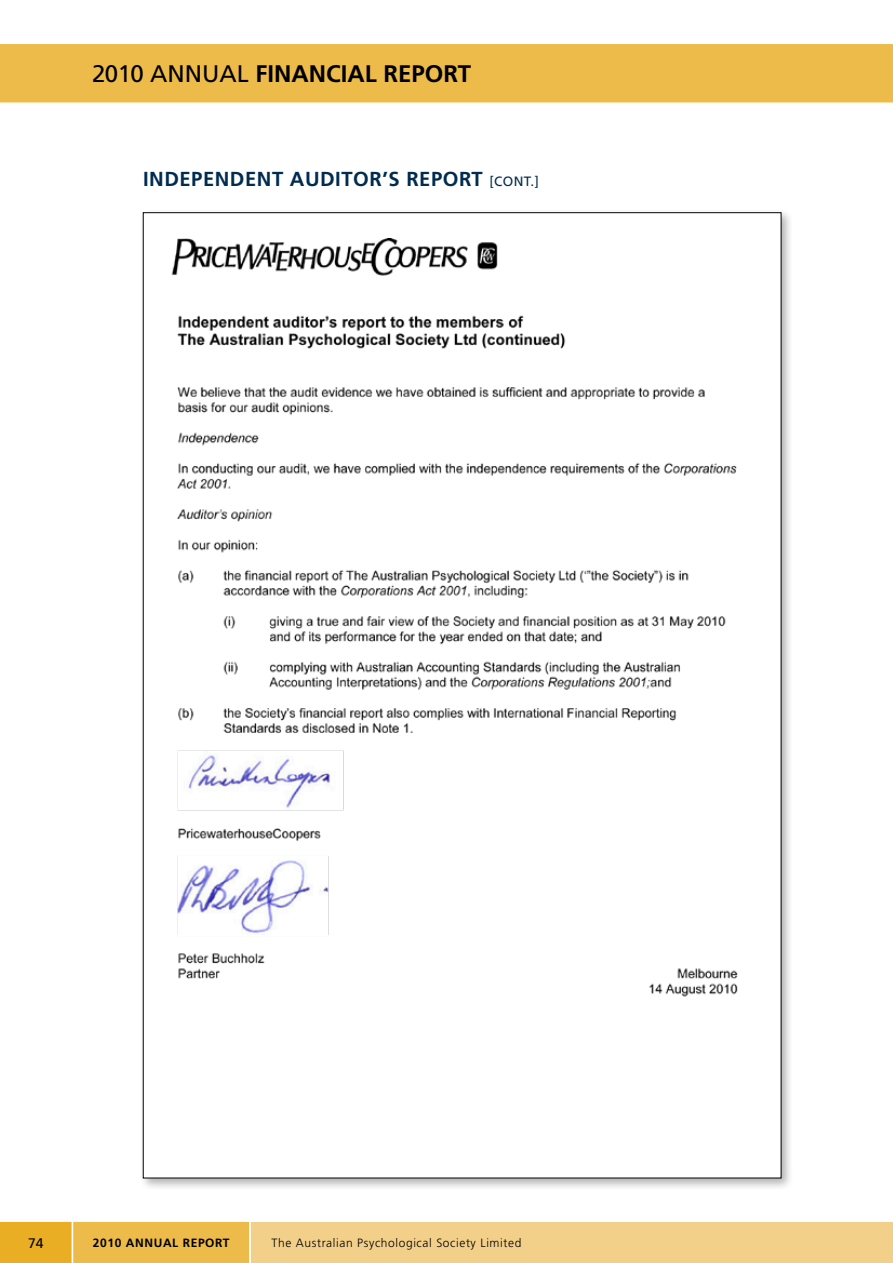
<style>
.page{position:relative;width:893px;height:1263px;background:#fff}
.page>*{position:absolute;margin:0;border:0;box-sizing:border-box;transform-origin:0 0}
.t1{font:700 24px "Frutiger";color:#000}
.t2{font:700 20.25px "Frutiger";letter-spacing:.025em;color:#002c50}
.t3{font:13.8px "Frutiger";color:#000}
.t4{font:13.5px "Frutiger";color:#002c50}
.t5{font:300 12px "Frutiger";letter-spacing:.05em;color:#000}
.t6{font:700 12px "Frutiger";letter-spacing:.05em;color:#000}
.s1{font-weight:400}
</style>
<div class="page">
<div style="left:0;top:44px;width:893px;height:59px;background:#edbb49"></div>
<svg style="left:0;top:1222px;width:893px;height:41px;background:#f1c975"></svg>
<div style="left:139px;top:208px;width:655px;height:983px;background:#000;opacity:.3"></div>
<div style="left:143px;top:213px;width:638px;height:965px;background:#fff"></div>
<img style="left:162px;top:238px;width:600px;height:940px">
<h1 class="t1" style="left:92px;top:60px;width:381px"><span class="s1">2010 ANNUAL</span> FINANCIAL REPORT</h1>
<h2 class="t2" style="left:143px;top:167px;width:21px">INDEPENDENT</h2>
<h2 class="t2" style="left:290px;top:167px;width:130px">AUDITOR’S REPORT</h2>
<p class="t4" style="left:489px;top:173px;width:24px">[Cont</p>
<p class="t4" style="left:530px;top:173px;width:10px">.]</p>
<p class="t3" style="left:28px;top:1235px;width:17px">74</p>
<p class="t6" style="left:93px;top:1236px;width:138px">2010 ANNUAL REPORT</p>
<p class="t5" style="left:272px;top:1236px;width:251px">The Australian Psychological Society Limited</p>
</div>
